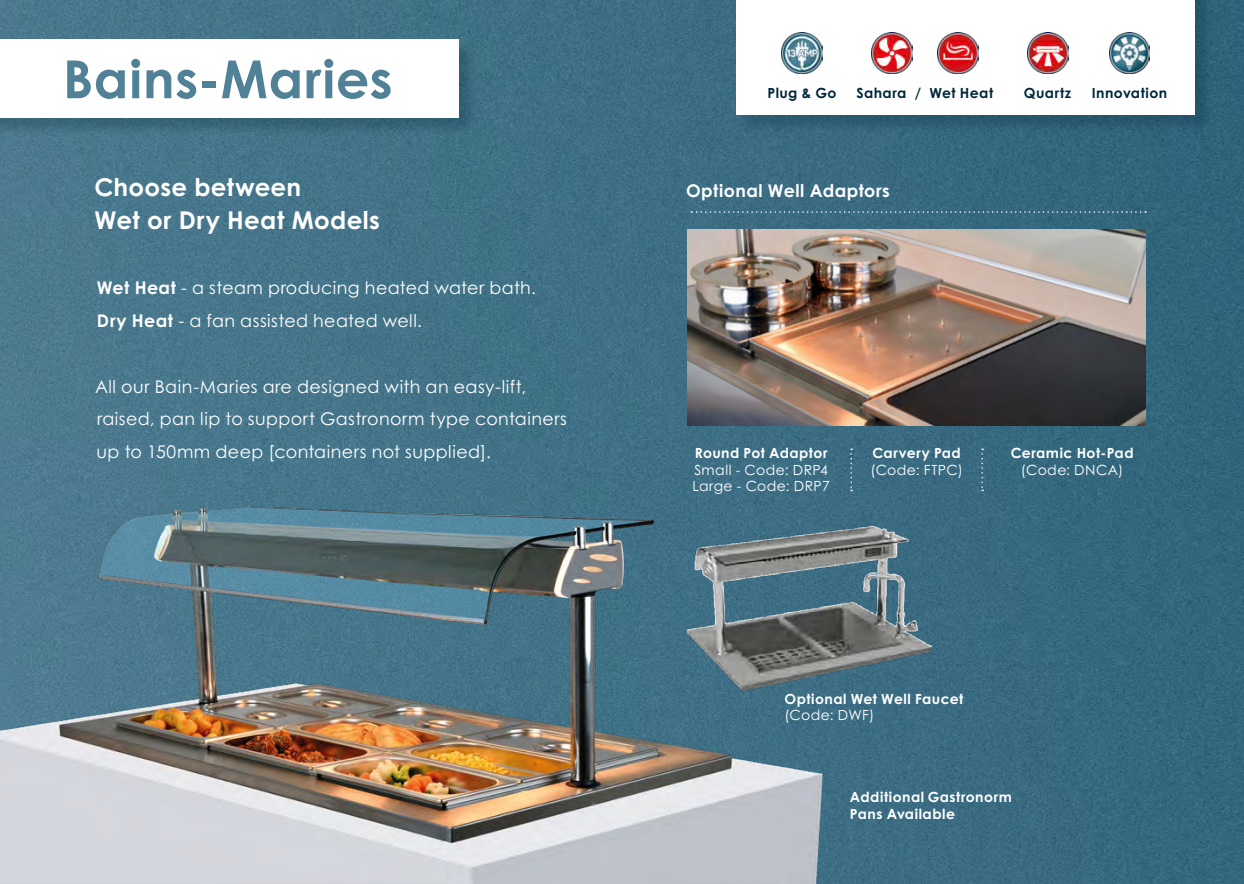
<style>
.page{position:relative;width:1244px;height:884px;background:#fff}
.page>*{position:absolute;margin:0;border:0;box-sizing:border-box;transform-origin:0 0}
.t1{font:700 52.5px "Century Gothic Pro";letter-spacing:.015em;color:#518196}
.t2{font:700 24.5px/32.7px "Century Gothic Pro";letter-spacing:.015em;color:#fff}
.t3{font:17.5px/32.7px "Century Gothic Pro";letter-spacing:.025em;color:#fff}
.t4{font:700 17.5px "Century Gothic Pro";letter-spacing:.025em;color:#fff}
.t5{font:700 14px/16.4px "Century Gothic Pro";letter-spacing:.035em;color:#fff}
.t6{font:14px/16.4px "Century Gothic Pro";letter-spacing:.025em;color:#fff}
.t7{font:700 14px "Century Gothic Pro";letter-spacing:.035em;color:#00273b}
.s1{font-weight:700}
</style>
<div class="page">
<img style="left:0;top:0;width:1244px;height:884px">
<img style="left:687px;top:229px;width:459px;height:197px">
<img style="left:843px;top:527px;width:89px;height:163px">
<svg style="left:850px;top:448px;width:2px;height:43px"></svg>
<svg style="left:981px;top:448px;width:2px;height:43px"></svg>
<svg style="left:691px;top:211px;width:455px;height:2px"></svg>
<div style="left:738px;top:0;width:476px;height:133px;background:#00273b;opacity:.25"></div>
<div style="left:736px;top:0;width:459px;height:115px;background:#fff"></div>
<div style="left:0;top:41px;width:477px;height:96px;background:#00273b;opacity:.25"></div>
<div style="left:0;top:39px;width:458px;height:79px;background:#fff"></div>
<img style="left:0;top:484px;width:843px;height:400px">
<img style="left:1027px;top:33px;width:41px;height:41px">
<img style="left:1109px;top:33px;width:41px;height:41px">
<img style="left:781px;top:33px;width:41px;height:41px">
<img style="left:937px;top:33px;width:41px;height:41px">
<img style="left:871px;top:33px;width:41px;height:41px">
<h1 class="t1" style="left:63px;top:46px;width:331px">Bains-Maries</h1>
<p class="t7" style="left:767px;top:84px;width:71px">Plug &amp; Go</p>
<p class="t7" style="left:856px;top:84px;width:138px">Sahara / Wet Heat</p>
<p class="t7" style="left:1024px;top:84px;width:49px">Quartz</p>
<p class="t7" style="left:1092px;top:84px;width:77px">Innovation</p>
<h2 class="t2" style="left:94px;top:171px;width:287px">Choose between<br>Wet or Dry Heat Models</h2>
<p class="t4" style="left:686px;top:180px;width:205px">Optional Well Adaptors</p>
<p class="t3" style="left:97px;top:271px;width:441px"><span class="s1">Wet Heat</span> - a steam producing heated water bath.<br><span class="s1">Dry Heat</span> - a fan assisted heated well.</p>
<p class="t3" style="left:95px;top:370px;width:473px">All our Bain-Maries are designed with an easy-lift, raised, pan lip to support Gastronorm type containers up to 150mm deep [containers not supplied].</p>
<p class="t5" style="left:695px;top:445px;width:134px">Round Pot Adaptor</p>
<p class="t6" style="left:692px;top:461px;width:139px">Small - Code: DRP4<br>Large - Code: DRP7</p>
<p class="t5" style="left:872px;top:445px;width:90px">Carvery Pad</p>
<p class="t6" style="left:870px;top:461px;width:94px">(Code: FTPC)</p>
<p class="t5" style="left:1011px;top:445px;width:124px">Ceramic Hot-Pad</p>
<p class="t6" style="left:1021px;top:461px;width:104px">(Code: DNCA)</p>
<p class="t5" style="left:784px;top:690px;width:180px">Optional Wet Well Faucet</p>
<p class="t6" style="left:784px;top:707px;width:91px">(Code: DWF)</p>
<p class="t5" style="left:850px;top:788px;width:163px">Additional Gastronorm<br>Pans Available</p>
</div>
